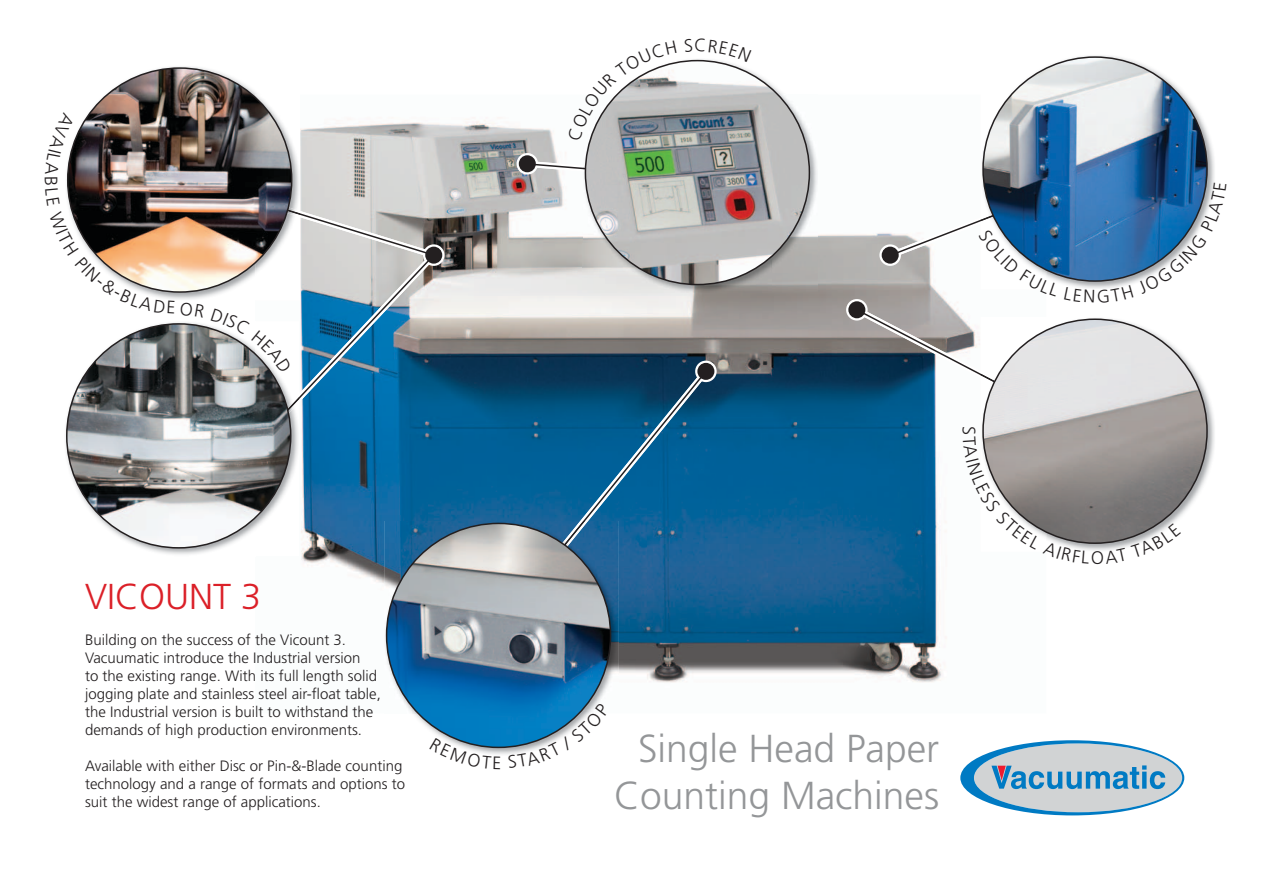
<style>
.page{position:relative;width:1263px;height:893px;background:#fff}
.page>*{position:absolute;margin:0;border:0;box-sizing:border-box;transform-origin:0 0}
.t1{font:300 39px/46.8px "Frutiger";color:#949698;text-align:right}
.t2{font:300 36px "Frutiger";color:#db2028}
.t3{font:300 18px "Frutiger";color:#231f20}
.t4{font:300 15px/18px "Frutiger";color:#231f20}
</style>
<div class="page">
<img style="left:300px;top:117px;width:646px;height:566px">
<svg style="left:960px;top:740px;width:224px;height:75px"></svg>
<svg style="left:300px;top:177px;width:139px;height:264px"></svg>
<svg style="left:435px;top:244px;width:9px;height:22px"></svg>
<svg style="left:695px;top:361px;width:22px;height:21px"></svg>
<svg style="left:496px;top:369px;width:212px;height:259px"></svg>
<svg style="left:299px;top:179px;width:136px;height:261px;background:#709db6"></svg>
<div style="left:425px;top:247px;width:17px;height:17px;background:#231f20;border-radius:50%"></div>
<div style="left:697px;top:363px;width:17px;height:17px;background:#231f20;border-radius:50%"></div>
<img style="left:292px;top:145px;width:8px;height:155px">
<img style="left:292px;top:179px;width:8px;height:36px">
<img style="left:69px;top:67px;width:223px;height:226px">
<img style="left:65px;top:322px;width:233px;height:233px">
<img style="left:291px;top:394px;width:7px;height:47px">
<img style="left:291px;top:397px;width:8px;height:43px">
<svg style="left:66px;top:323px;width:225px;height:226px"></svg>
<svg style="left:498px;top:371px;width:208px;height:256px;background:#0d5c8d"></svg>
<svg style="left:516px;top:153px;width:67px;height:27px"></svg>
<img style="left:384px;top:521px;width:235px;height:234px">
<svg style="left:386px;top:523px;width:225px;height:225px;background:#6d91ab"></svg>
<svg style="left:982px;top:56px;width:226px;height:114px"></svg>
<img style="left:583px;top:117px;width:235px;height:176px">
<img style="left:583px;top:168px;width:2px;height:10px">
<img style="left:585px;top:60px;width:225px;height:225px">
<svg style="left:846px;top:170px;width:369px;height:394px"></svg>
<svg style="left:430px;top:738px;width:70px;height:17px"></svg>
<svg style="left:508px;top:703px;width:101px;height:52px"></svg>
<svg style="left:66px;top:112px;width:9px;height:93px"></svg>
<svg style="left:69px;top:211px;width:136px;height:89px"></svg>
<svg style="left:211px;top:322px;width:81px;height:51px"></svg>
<svg style="left:568px;top:60px;width:108px;height:81px"></svg>
<svg style="left:685px;top:59px;width:66px;height:3px"></svg>
<h2 class="t2" style="left:85px;top:577px;width:178px">VICOUNT 3</h2>
<p class="t4" style="left:85px;top:631px;width:297px">Building on the success of the Vicount 3.<br>Vacuumatic introduce the Industrial version<br>to the existing range. With its full length solid jogging plate and stainless steel air-float table, the Industrial version is built to withstand the demands of high production environments.</p>
<p class="t4" style="left:85px;top:757px;width:322px">Available with either Disc or Pin-&amp;-Blade counting technology and a range of formats and options to suit the widest range of applications.</p>
<p class="t3" style="left:979px;top:426px;width:11px;rotate:90deg">S</p>
<h1 class="t1" style="left:614px;top:725px;width:327px">Single Head Paper<br>Counting Machines</h1>
</div>
